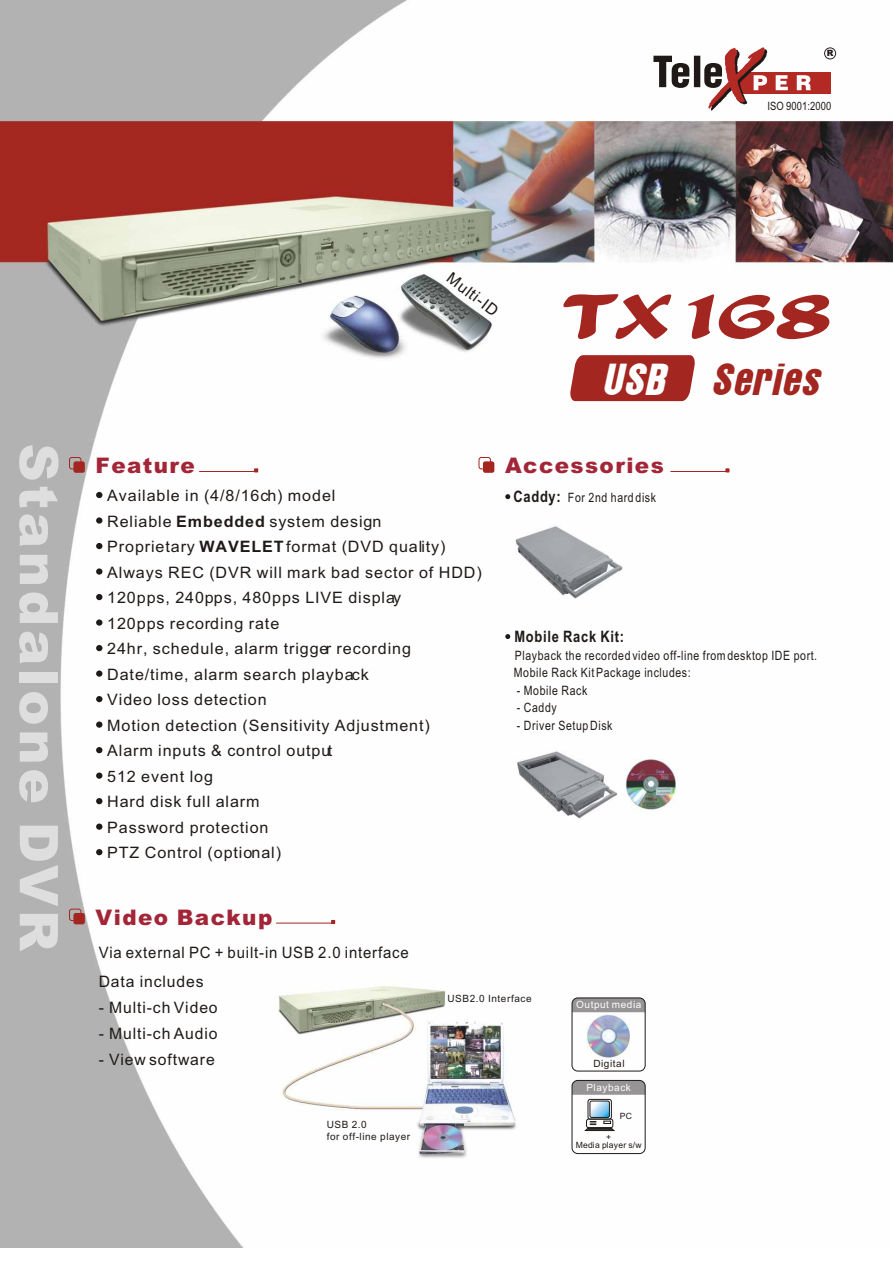
<style>
.page{position:relative;width:894px;height:1263px;background:#fff}
.page>*{position:absolute;margin:0;border:0;box-sizing:border-box;transform-origin:0 0}
.t1{font:900 53.25px "Arial";letter-spacing:.065em;color:#dedede}
.t2{font:italic 39.15px "Arroyo";color:#a32621}
.t3{font:900 21.45px "Arial";letter-spacing:.065em;color:#a32638}
.t4{font:15.75px/25.5px "Arial";letter-spacing:.055em;color:#1f1a17}
.t5{font:15.75px "Arial";letter-spacing:.055em;color:#1f1a17;scale:.95 1}
.t6{font:700 15.75px "Arial Narrow";letter-spacing:.045em;color:#1f1a17}
.t7{font:12.9px/17.5px "Arial Narrow";letter-spacing:.045em;color:#1f1a17}
.t8{font:11.55px "Arial Narrow";letter-spacing:.01em;color:#1f1a17}
.t9{font:10.05px/11.2px "Arial";letter-spacing:.055em;color:#1f1a17}
.t10{font:10.05px "Arial";letter-spacing:.055em;color:#fff}
.t11{font:8.55px/8.9px "Arial";letter-spacing:.02em;color:#1f1a17;text-align:center}
.t12{font:900 8.55px "Arial";color:#1f1a17}
.s1{color:#fff}
.s2{font-weight:700;font-size:15.75px}
.s3{font-weight:700}
</style>
<div class="page">
<img style="left:0;top:1px;width:893px;height:1246px">
<img style="left:274px;top:972px;width:247px;height:190px">
<svg style="left:96px;top:492px;width:6px;height:6px"></svg>
<svg style="left:96px;top:517px;width:6px;height:7px"></svg>
<svg style="left:96px;top:543px;width:6px;height:6px"></svg>
<svg style="left:96px;top:568px;width:6px;height:7px"></svg>
<svg style="left:96px;top:594px;width:6px;height:6px"></svg>
<svg style="left:96px;top:619px;width:6px;height:7px"></svg>
<svg style="left:96px;top:645px;width:6px;height:6px"></svg>
<svg style="left:96px;top:670px;width:6px;height:7px"></svg>
<svg style="left:96px;top:696px;width:6px;height:6px"></svg>
<svg style="left:96px;top:722px;width:6px;height:6px"></svg>
<svg style="left:96px;top:773px;width:6px;height:6px"></svg>
<svg style="left:96px;top:798px;width:6px;height:6px"></svg>
<svg style="left:96px;top:824px;width:6px;height:6px"></svg>
<svg style="left:96px;top:747px;width:6px;height:6px"></svg>
<svg style="left:96px;top:849px;width:6px;height:6px"></svg>
<img style="left:513px;top:751px;width:164px;height:72px">
<img style="left:511px;top:524px;width:117px;height:80px">
<svg style="left:505px;top:494px;width:5px;height:5px"></svg>
<svg style="left:505px;top:634px;width:5px;height:5px"></svg>
<svg style="left:572px;top:998px;width:73px;height:14px"></svg>
<div style="left:572px;top:998px;width:74px;height:73px;border:1px solid #1f1a17;border-radius:6px"></div>
<img style="left:586px;top:1014px;width:45px;height:44px">
<svg style="left:572px;top:1080px;width:73px;height:15px"></svg>
<div style="left:572px;top:1080px;width:74px;height:74px;border:1px solid #1f1a17;border-radius:6px"></div>
<div style="left:588px;top:1099px;width:24px;height:20px;border:1px solid #1f1a17;border-radius:2px"></div>
<div style="left:586px;top:1119px;width:27px;height:9px;border:1px solid #1f1a17;border-radius:2px"></div>
<svg style="left:584px;top:1121px;width:31px;height:10px"></svg>
<img style="left:590px;top:1101px;width:19px;height:16px;border-radius:2px">
<div style="left:590px;top:1101px;width:20px;height:17px;border:1px solid #1f1a17;border-radius:2px"></div>
<div style="left:737px;top:73px;width:94px;height:21px;background:#b32924"></div>
<svg style="left:653px;top:47px;width:158px;height:64px"></svg>
<svg style="left:824px;top:47px;width:12px;height:12px"></svg>
<div style="left:69px;top:457px;width:12px;height:12px;border:1px solid #a32621;border-radius:2px"></div>
<div style="left:73px;top:461px;width:12px;height:12px;background:#a32621;border-radius:2px"></div>
<hr style="left:199px;top:471px;width:57px;height:1px;background:#a32621">
<svg style="left:254px;top:468px;width:4px;height:4px"></svg>
<svg style="left:563px;top:294px;width:266px;height:45px"></svg>
<svg style="left:570px;top:355px;width:126px;height:46px"></svg>
<div style="left:69px;top:909px;width:12px;height:12px;border:1px solid #a32621;border-radius:2px"></div>
<div style="left:73px;top:913px;width:12px;height:11px;background:#a32621;border-radius:2px"></div>
<hr style="left:276px;top:923px;width:57px;height:1px;background:#a32621">
<svg style="left:331px;top:920px;width:4px;height:4px"></svg>
<div style="left:479px;top:457px;width:12px;height:12px;border:1px solid #a32621;border-radius:2px"></div>
<div style="left:483px;top:461px;width:11px;height:12px;background:#a32621;border-radius:2px"></div>
<hr style="left:670px;top:471px;width:57px;height:1px;background:#a32621">
<svg style="left:725px;top:468px;width:5px;height:4px"></svg>
<p class="t12" style="left:827px;top:50px;width:8px">R</p>
<p class="t8" style="left:767px;top:101px;width:66px">ISO 9001:2000</p>
<h1 class="t1" style="left:58px;top:443px;width:509px;rotate:90deg">Standalone DVR</h1>
<p class="t4" style="left:456px;top:267px;width:62px;rotate:38deg">Multi-ID</p>
<h2 class="t2" style="left:603px;top:363px;width:226px"><span class="s1">USB</span> Series</h2>
<h3 class="t3" style="left:96px;top:457px;width:101px">Feature</h3>
<h3 class="t3" style="left:505px;top:457px;width:160px">Accessories</h3>
<p class="t7" style="left:513px;top:490px;width:144px"><span class="s2">Caddy:</span> For 2nd hard disk</p>
<p class="t4" style="left:107px;top:484px;width:376px">Available in (4/8/16ch) model<br>Reliable <span class="s3">Embedded</span> system design<br>Proprietary <span class="s3">WAVELET</span> format (DVD quality)<br>Always REC (DVR will mark bad sector of HDD)<br>120pps, 240pps, 480pps LIVE display<br>120pps recording rate<br>24hr, schedule, alarm trigger recording<br>Date/time, alarm search playback<br>Video loss detection<br>Motion detection (Sensitivity Adjustment)<br>Alarm inputs &amp; control output<br>512 event log<br>Hard disk full alarm<br>Password protection<br>PTZ Control (optional)</p>
<p class="t6" style="left:514px;top:624px;width:111px">Mobile Rack Kit:</p>
<p class="t7" style="left:514px;top:648px;width:305px">Playback the recorded video off-line from desktop IDE port.<br>Mobile Rack Kit Package includes:</p>
<p class="t7" style="left:517px;top:683px;width:72px">- Mobile Rack</p>
<p class="t7" style="left:517px;top:700px;width:41px">- Caddy</p>
<p class="t7" style="left:517px;top:718px;width:97px">- Driver Setup Disk</p>
<h3 class="t3" style="left:96px;top:909px;width:178px">Video Backup</h3>
<p class="t5" style="left:99px;top:947px;width:328px">Via external PC + built-in USB 2.0 interface</p>
<p class="t4" style="left:99px;top:970px;width:107px">Data includes</p>
<p class="t4" style="left:99px;top:996px;width:121px">- Multi-ch Video</p>
<p class="t4" style="left:99px;top:1023px;width:121px">- Multi-ch Audio</p>
<p class="t4" style="left:99px;top:1049px;width:118px">- View software</p>
<p class="t9" style="left:327px;top:1120px;width:85px">USB 2.0<br>for off-line player</p>
<p class="t9" style="left:448px;top:994px;width:86px">USB2.0 Interface</p>
<p class="t10" style="left:576px;top:1001px;width:67px">Output media</p>
<p class="t9" style="left:593px;top:1059px;width:33px">Digital</p>
<p class="t10" style="left:586px;top:1084px;width:46px">Playback</p>
<p class="t11" style="left:620px;top:1112px;width:14px">PC</p>
<p class="t11" style="left:576px;top:1133px;width:67px">+<br>Media player s/w</p>
</div>
